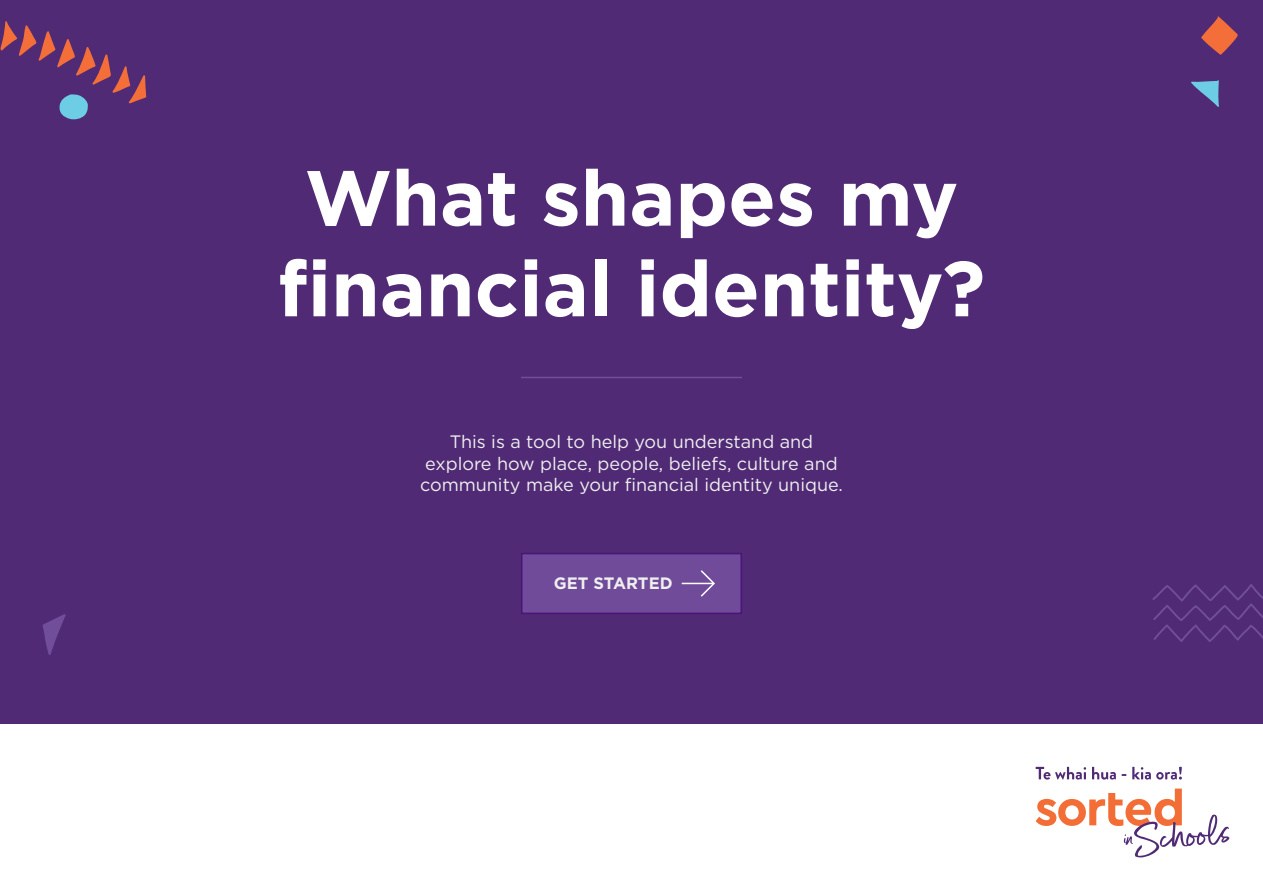
<style>
.page{position:relative;width:1263px;height:893px;background:#502a75}
.page>*{position:absolute;margin:0;border:0;box-sizing:border-box;transform-origin:0 0}
.t1{font:700 78px/90.6px "Gotham";color:#fff;text-align:center}
.t2{font:18px/21.6px "Gotham";color:#efefef;text-align:center}
.t3{font:700 16.5px "Gotham";color:#efefef}
</style>
<div class="page">
<hr style="left:521px;top:377px;width:221px;height:1px;background:#704e99">
<div style="left:521px;top:553px;width:221px;height:61px;background:#704b99;border:2px solid #4a147c"></div>
<svg style="left:682px;top:570px;width:33px;height:27px"></svg>
<div style="left:0;top:724px;width:1263px;height:169px;background:#fff"></div>
<svg style="left:1036px;top:789px;width:193px;height:69px"></svg>
<svg style="left:1036px;top:767px;width:50px;height:12px"></svg>
<svg style="left:1092px;top:767px;width:24px;height:12px"></svg>
<svg style="left:1132px;top:767px;width:50px;height:12px"></svg>
<svg style="left:42px;top:614px;width:24px;height:41px"></svg>
<svg style="left:1201px;top:16px;width:37px;height:39px"></svg>
<svg style="left:1191px;top:80px;width:28px;height:27px"></svg>
<svg style="left:1152px;top:584px;width:111px;height:58px"></svg>
<svg style="left:0;top:21px;width:146px;height:99px"></svg>
<h1 class="t1" style="left:278px;top:152px;width:709px">What shapes my financial identity?</h1>
<p class="t2" style="left:420px;top:431px;width:424px">This is a tool to help you understand and explore how place, people, beliefs, culture and community make your financial identity unique.</p>
<p class="t3" style="left:554px;top:573px;width:120px">GET STARTED</p>
</div>
